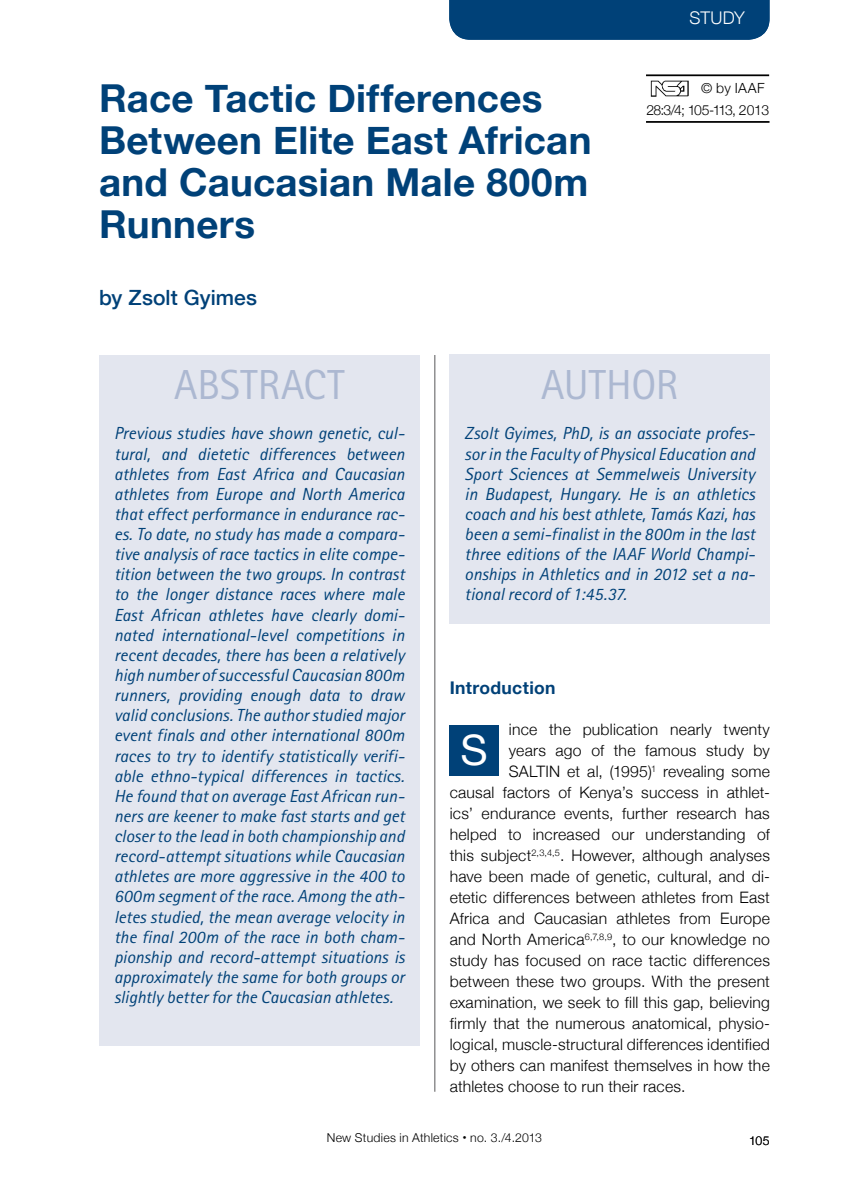
<style>
.page{position:relative;width:844px;height:1191px;background:#fff}
.page>*{position:absolute;margin:0;border:0;box-sizing:border-box;transform-origin:0 0}
.t1{font:42px "Rotis Sans Serif";color:#acb8d1}
.t2{font:42px "Helvetica Neue";color:#fff}
.t3{font:700 38.5px/42px "Helvetica Neue";letter-spacing:.01em;color:#004178}
.t4{font:500 21px "Helvetica Neue";letter-spacing:.005em;color:#004178}
.t5{font:italic 17.5px/20.1px "Rotis Sans Serif";letter-spacing:-.005em;color:#004178;text-align:justify}
.t6{font:700 17.5px "Helvetica Neue";letter-spacing:.02em;color:#004178}
.t7{font:300 17.5px "Helvetica Neue";letter-spacing:.005em;color:#fff}
.t8{font:300 15.75px "Helvetica Neue";letter-spacing:.015em;color:#000}
.t9{font:300 14px "Helvetica Neue";letter-spacing:-.05em;color:#000}
.t10{font:300 14px "Helvetica Neue";letter-spacing:-.025em;color:#000}
.t11{font:300 12.25px "Helvetica Neue";letter-spacing:.02em;color:#000}
.s1{font-weight:700;font-size:15.75px}
</style>
<div class="page">
<hr style="left:434px;top:74px;width:1px;height:1017px;background:#58585a">
<img style="left:650px;top:80px;width:39px;height:17px">
<hr style="left:646px;top:74px;width:123px;height:2px;background:#000">
<hr style="left:646px;top:121px;width:123px;height:2px;background:#000">
<div style="left:449px;top:0;width:320px;height:40px;background:#004178"></div>
<div style="left:99px;top:355px;width:320px;height:690px;background:#e3e6ef"></div>
<div style="left:449px;top:355px;width:320px;height:269px;background:#e3e6ef"></div>
<div style="left:449px;top:725px;width:50px;height:51px;background:#004178"></div>
<h2 class="t3" style="left:99px;top:76px;width:494px">Race Tactic Differences<br>Between Elite East African and Caucasian Male 800m<br>Runners</h2>
<p class="t4" style="left:99px;top:285px;width:159px">by Zsolt Gyimes</p>
<p class="t7" style="left:689px;top:7px;width:57px">STUDY</p>
<p class="t10" style="left:701px;top:79px;width:65px">© by IAAF</p>
<p class="t9" style="left:646px;top:102px;width:124px">28:3/4; 105-113, 2013</p>
<h1 class="t1" style="left:174px;top:360px;width:172px">ABSTRACT</h1>
<p class="t5" style="left:114px;top:423px;width:292px">Previous studies have shown genetic, cul&shy;tural, and dietetic differences between athletes from East Africa and Caucasian athletes from Europe and North America that effect performance in endurance rac&shy;es. To date, no study has made a compara&shy;tive analysis of race tactics in elite compe&shy;tition between the two groups. In contrast to the longer distance races where male East African athletes have clearly domi&shy;nated international-level competitions in recent decades, there has been a relatively high number of successful Caucasian 800m runners, providing enough data to draw valid conclusions. The author studied major event finals and other international 800m races to try to identify statistically verifi&shy;able ethno-typical differences in tactics.<br>He found that on average East African run&shy;ners are keener to make fast starts and get closer to the lead in both championship and record-attempt situations while Caucasian athletes are more aggressive in the 400 to 600m segment of the race. Among the ath&shy;letes studied, the mean average velocity in the final 200m of the race in both cham&shy;pionship and record-attempt situations is approximately the same for both groups or slightly better for the Caucasian athletes.</p>
<h1 class="t1" style="left:541px;top:360px;width:139px">AUTHOR</h1>
<p class="t5" style="left:464px;top:423px;width:292px">Zsolt Gyimes, PhD, is an associate profes&shy;sor in the Faculty of Physical Education and Sport Sciences at Semmelweis University in Budapest, Hungary. He is an athletics coach and his best athlete, Tamás Kazi, has been a semi-finalist in the 800m in the last three editions of the IAAF World Champi&shy;onships in Athletics and in 2012 set a na&shy;tional record of 1:45.37.</p>
<p class="t6" style="left:449px;top:677px;width:107px">Introduction</p>
<p class="t8" style="left:508px;top:720px;width:262px">ince the publication nearly twenty</p>
<p class="t8" style="left:508px;top:741px;width:262px">years ago of the famous study by</p>
<p class="t8" style="left:508px;top:762px;width:262px">SALTIN et al, (1995)<sup>1</sup> revealing some</p>
<p class="t8" style="left:449px;top:783px;width:321px">causal factors of Kenya’s success in athlet-</p>
<p class="t8" style="left:449px;top:804px;width:321px">ics’ endurance events, further research has</p>
<p class="t8" style="left:449px;top:825px;width:321px">helped to increased our understanding of</p>
<p class="t8" style="left:449px;top:846px;width:321px">this subject<sup>2,3,4,5</sup>. However, although analyses</p>
<p class="t8" style="left:449px;top:867px;width:321px">have been made of genetic, cultural, and di-</p>
<p class="t8" style="left:449px;top:888px;width:321px">etetic differences between athletes from East</p>
<p class="t8" style="left:449px;top:909px;width:321px">Africa and Caucasian athletes from Europe</p>
<p class="t8" style="left:449px;top:930px;width:321px">and North America<sup>6,7,8,9</sup>, to our knowledge no</p>
<p class="t8" style="left:449px;top:951px;width:321px">study has focused on race tactic differences</p>
<p class="t8" style="left:449px;top:972px;width:321px">between these two groups. With the present</p>
<p class="t8" style="left:449px;top:993px;width:321px">examination, we seek to fill this gap, believing</p>
<p class="t8" style="left:449px;top:1014px;width:321px">firmly that the numerous anatomical, physio-</p>
<p class="t8" style="left:449px;top:1035px;width:321px">logical, muscle-structural differences identified</p>
<p class="t8" style="left:449px;top:1056px;width:321px">by others can manifest themselves in how the</p>
<p class="t8" style="left:449px;top:1077px;width:237px">athletes choose to run their races.</p>
<h1 class="t2" style="left:460px;top:725px;width:29px">S</h1>
<p class="t11" style="left:327px;top:1130px;width:217px">New Studies in Athletics <span class="s1">·</span> no. 3./4.2013</p>
<p class="t11" style="left:749px;top:1133px;width:22px">105</p>
</div>
